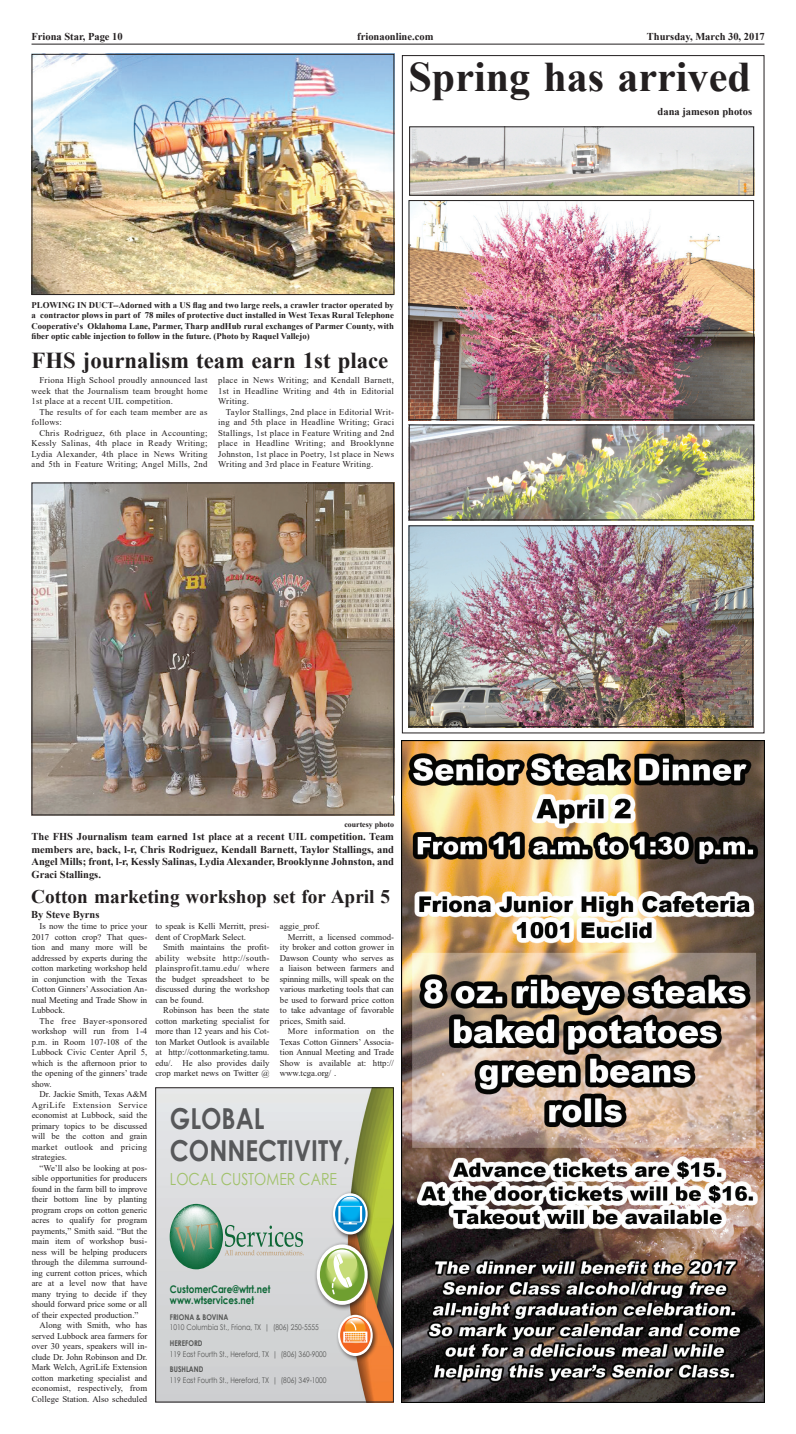
<style>
.page{position:relative;width:796px;height:1434px;background:#fff}
.page>*{position:absolute;margin:0;border:0;box-sizing:border-box;transform-origin:0 0}
.t1{font:700 42.09px "Times New Roman";color:#231f20}
.t2{font:700 28.88px/31.5px "Century Gothic";color:#57585a;scale:.84 1}
.t3{font:700 22.75px "Times New Roman";color:#231f20}
.t4{font:700 19.25px "Times New Roman";color:#231f20}
.t5{font:16.62px "Century Gothic";color:#a0c169;scale:.84 1}
.t6{font:700 10.5px/12.6px "Times New Roman";color:#231f20;text-align:justify}
.t7{font:700 10.5px/11.4px "Century Gothic";color:#0d6736;scale:.84 1}
.t8{font:8.75px/10.5px "Times New Roman";color:#231f20;text-align:justify}
.t9{font:700 8.75px/10.5px "Times New Roman";color:#231f20;text-align:justify}
.t10{font:8.75px/10.5px "Times New Roman";letter-spacing:.03em;color:#231f20}
.t11{font:8.75px "Times New Roman";letter-spacing:.035em;color:#231f20}
.t12{font:7.88px "Century Gothic";color:#535453;scale:.84 1}
.t13{font:700 7.88px "Century Gothic";color:#535453;scale:.84 1}
.t14{font:700 7.88px "Times New Roman";color:#231f20}
</style>
<div class="page">
<hr style="left:32px;top:44px;width:732px;height:1px;background:#231f20">
<img style="left:157px;top:1089px;width:235px;height:311px">
<div style="left:335px;top:1311px;width:43px;height:51px;background:#231f20;opacity:.75"></div>
<svg style="left:338px;top:1314px;width:34px;height:41px"></svg>
<svg style="left:340px;top:1316px;width:30px;height:36px"></svg>
<div style="left:330px;top:1190px;width:43px;height:50px;background:#231f20;opacity:.75"></div>
<svg style="left:333px;top:1193px;width:34px;height:41px"></svg>
<svg style="left:335px;top:1195px;width:30px;height:36px"></svg>
<div style="left:314px;top:1241px;width:59px;height:70px;background:#231f20;opacity:.75"></div>
<svg style="left:317px;top:1244px;width:50px;height:60px"></svg>
<svg style="left:320px;top:1248px;width:44px;height:52px"></svg>
<svg style="left:170px;top:1203px;width:134px;height:66px;background:#aac0b4"></svg>
<div style="left:155px;top:1087px;width:239px;height:315px;border:1px solid #231f20"></div>
<img style="left:34px;top:56px;width:358px;height:237px">
<div style="left:32px;top:54px;width:362px;height:241px;border:1px solid #231f20"></div>
<img style="left:401px;top:740px;width:363px;height:662px">
<img style="left:34px;top:484px;width:358px;height:329px">
<div style="left:32px;top:482px;width:362px;height:333px;border:1px solid #231f20"></div>
<img style="left:410px;top:527px;width:341px;height:198px">
<div style="left:408px;top:525px;width:345px;height:202px;border:1px solid #231f20"></div>
<img style="left:410px;top:202px;width:341px;height:216px">
<div style="left:408px;top:200px;width:345px;height:220px;border:1px solid #231f20"></div>
<img style="left:411px;top:426px;width:340px;height:92px">
<div style="left:409px;top:424px;width:344px;height:96px;border:1px solid #231f20"></div>
<img style="left:411px;top:128px;width:340px;height:66px">
<div style="left:409px;top:126px;width:344px;height:70px;border:1px solid #231f20"></div>
<p class="t6" style="left:32px;top:30px;width:93px">Friona Star, Page 10</p>
<p class="t6" style="left:357px;top:30px;width:78px">frionaonline.com</p>
<p class="t6" style="left:646px;top:30px;width:119px">Thursday, March 30, 2017</p>
<h1 class="t1" style="left:408px;top:47px;width:343px">Spring has arrived</h1>
<p class="t6" style="left:657px;top:105px;width:96px">dana jameson photos</p>
<p class="t9" style="left:32px;top:299px;width:364px">PLOWING IN DUCT--Adorned with a US flag and two large reels, a crawler tractor operated by a contractor plows in part of 78 miles of protective duct installed in West Texas Rural Telephone Cooperative's Oklahoma Lane, Parmer, Tharp andHub rural exchanges of Parmer County, with fiber optic cable injection to follow in the future. (Photo by Raquel Vallejo)</p>
<h3 class="t3" style="left:32px;top:344px;width:358px">FHS journalism team earn 1st place</h3>
<p class="t8" style="left:32px;top:375px;width:177px;text-indent:8px">Friona High School proudly announced last week that the Journalism team brought home 1st place at a recent UIL competition.</p>
<p class="t10" style="left:32px;top:406px;width:177px;text-indent:8px">The results of for each team member are as follows:</p>
<p class="t8" style="left:32px;top:427px;width:177px;text-indent:8px">Chris Rodriguez, 6th place in Accounting; Kessly Salinas, 4th place in Ready Writing; Lydia Alexander, 4th place in News Writing and 5th in Feature Writing; Angel Mills, 2nd</p>
<p class="t8" style="left:218px;top:375px;width:177px">place in News Writing; and Kendall Barnett, 1st in Headline Writing and 4th in Editorial Writing.</p>
<p class="t8" style="left:218px;top:406px;width:177px;text-indent:8px">Taylor Stallings, 2nd place in Editorial Writ&shy;ing and 5th place in Headline Writing; Graci Stallings, 1st place in Feature Writing and 2nd place in Headline Writing; and Brooklynne Johnston, 1st place in Poetry, 1st place in News Writing and 3rd place in Feature Writing.</p>
<p class="t14" style="left:344px;top:819px;width:51px">courtesy photo</p>
<p class="t6" style="left:32px;top:830px;width:364px">The FHS Journalism team earned 1st place at a recent UIL competition. Team members are, back, l-r, Chris Rodriguez, Kendall Barnett, Taylor Stallings, and Angel Mills; front, l-r, Kessly Salinas, Lydia Alexander, Brooklynne Johnston, and Graci Stallings.</p>
<h3 class="t4" style="left:31px;top:882px;width:360px">Cotton marketing workshop set for April 5</h3>
<p class="t6" style="left:31px;top:907px;width:70px">By Steve Byrns</p>
<p class="t8" style="left:155px;top:920px;width:115px">to speak is Kelli Merritt, presi&shy;dent of CropMark Select.</p>
<p class="t8" style="left:155px;top:941px;width:115px;text-indent:8px">Smith maintains the profit&shy;ability website http://south&shy;plainsprofit.tamu.edu/ where the budget spreadsheet to be discussed during the workshop can be found.</p>
<p class="t8" style="left:155px;top:1004px;width:116px;text-indent:8px">Robinson has been the state cotton marketing specialist for more than 12 years and his Cot&shy;ton Market Outlook is available at http://cottonmarketing.tamu. edu/. He also provides daily crop market news on Twitter @</p>
<p class="t8" style="left:32px;top:920px;width:117px;text-indent:8px">Is now the time to price your 2017 cotton crop? That ques&shy;tion and many more will be addressed by experts during the cotton marketing workshop held in conjunction with the Texas Cotton Ginners’ Association An&shy;nual Meeting and Trade Show in Lubbock.</p>
<p class="t8" style="left:32px;top:1015px;width:117px;text-indent:8px">The free Bayer-sponsored workshop will run from 1-4 p.m. in Room 107-108 of the Lubbock Civic Center April 5, which is the afternoon prior to the opening of the ginners’ trade show.</p>
<p class="t8" style="left:32px;top:1088px;width:117px;text-indent:8px">Dr. Jackie Smith, Texas A&amp;M AgriLife Extension Service economist at Lubbock, said the primary topics to be discussed will be the cotton and grain market outlook and pricing strategies.</p>
<p class="t8" style="left:32px;top:1162px;width:117px;text-indent:8px">“We’ll also be looking at pos&shy;sible opportunities for producers found in the farm bill to improve their bottom line by planting program crops on cotton generic acres to qualify for program payments,” Smith said. “But the main item of workshop busi&shy;ness will be helping producers through the dilemma surround&shy;ing current cotton prices, which are at a level now that have many trying to decide if they should forward price some or all of their expected production.”</p>
<p class="t8" style="left:32px;top:1319px;width:117px;text-indent:8px">Along with Smith, who has served Lubbock area farmers for over 30 years, speakers will in&shy;clude Dr. John Robinson and Dr.<br>Mark Welch, AgriLife Extension cotton marketing specialist and economist, respectively, from College Station. Also scheduled</p>
<p class="t8" style="left:280px;top:920px;width:42px">aggie_prof.</p>
<p class="t8" style="left:288px;top:931px;width:108px">Merritt, a licensed commod-</p>
<p class="t8" style="left:280px;top:941px;width:115px">ity broker and cotton grower in</p>
<p class="t8" style="left:280px;top:952px;width:115px">Dawson County who serves as</p>
<p class="t8" style="left:280px;top:962px;width:115px">a liaison between farmers and</p>
<p class="t8" style="left:280px;top:973px;width:115px">spinning mills, will speak on the</p>
<p class="t8" style="left:280px;top:983px;width:115px">various marketing tools that can</p>
<p class="t8" style="left:280px;top:994px;width:115px">be used to forward price cotton</p>
<p class="t8" style="left:280px;top:1004px;width:115px">to take advantage of favorable</p>
<p class="t8" style="left:280px;top:1015px;width:67px">prices, Smith said.</p>
<p class="t11" style="left:288px;top:1024px;width:108px">More information on the</p>
<p class="t8" style="left:280px;top:1036px;width:115px">Texas Cotton Ginners’ Associa-</p>
<p class="t8" style="left:280px;top:1046px;width:115px">tion Annual Meeting and Trade</p>
<p class="t8" style="left:280px;top:1057px;width:116px">Show is available at: http://</p>
<p class="t8" style="left:280px;top:1067px;width:58px">www.tcga.org/ .</p>
<h2 class="t2" style="left:170px;top:1102px;width:216px">Global<br>ConneCtivity,</h2>
<h3 class="t5" style="left:170px;top:1169px;width:200px">local customer care</h3>
<p class="t7" style="left:170px;top:1282px;width:121px">CustomerCare@wtrt.net www.wtservices.net</p>
<p class="t13" style="left:170px;top:1311px;width:71px">FRiona &amp; bovina</p>
<p class="t12" style="left:170px;top:1322px;width:179px">1010 columbia st., Friona, tX | (806) 250-5555</p>
<p class="t13" style="left:170px;top:1338px;width:40px">HeReFoRD</p>
<p class="t12" style="left:170px;top:1348px;width:188px">119 east Fourth st., Hereford, tX | (806) 360-9000</p>
<p class="t13" style="left:170px;top:1364px;width:41px">bUSHlanD</p>
<p class="t12" style="left:170px;top:1374px;width:188px">119 east Fourth st., Hereford, tX | (806) 349-1000</p>
</div>
